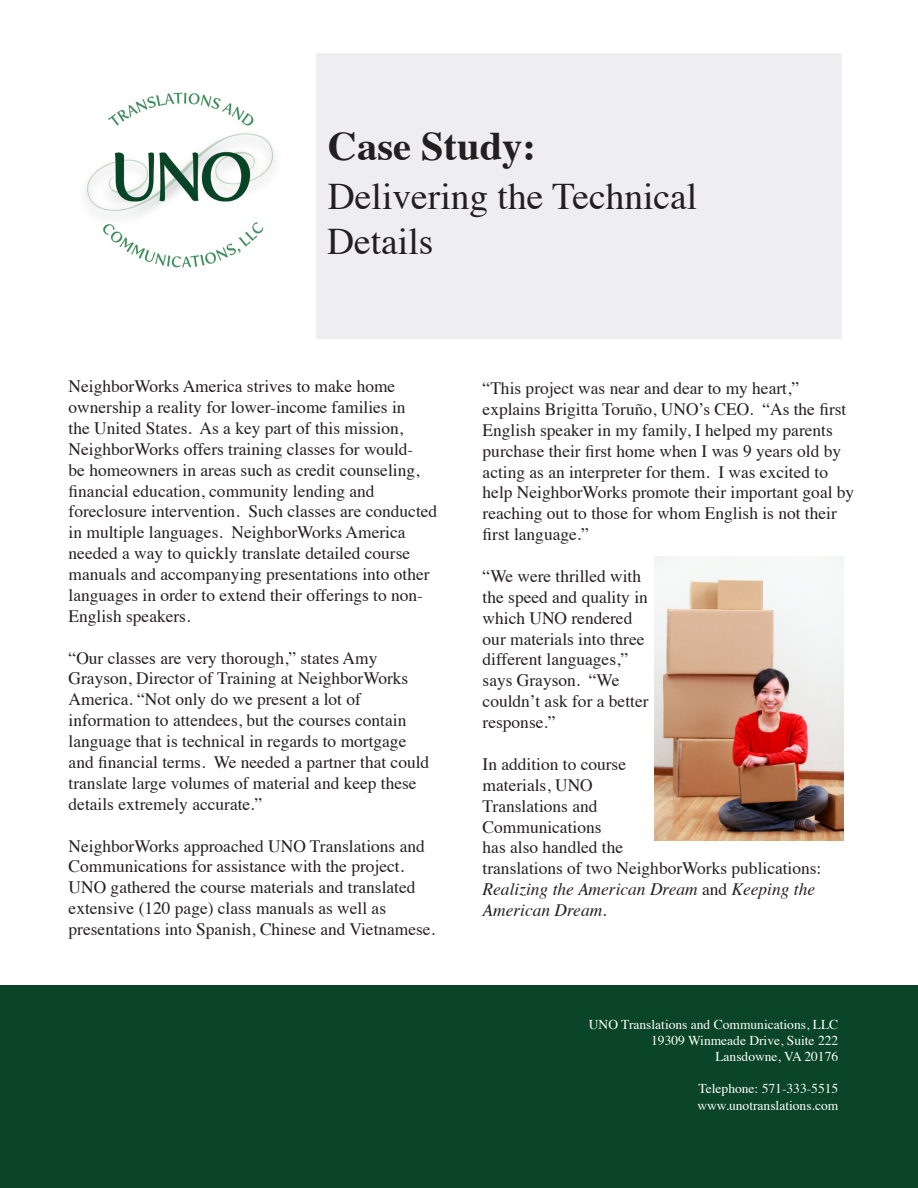
<style>
.page{position:relative;width:918px;height:1188px;background:#fff}
.page>*{position:absolute;margin:0;border:0;box-sizing:border-box;transform-origin:0 0}
.t1{font:700 40.5px "Times";color:#231f20}
.t2{font:37.5px "Times";color:#231f20}
.t3{font:17.4px/20.9px "Times";color:#231f20}
.t4{font:13.5px "Times";color:#fff}
.s1{font-style:italic}
</style>
<div class="page">
<div style="left:0;top:986px;width:918px;height:202px;background:#094526"></div>
<img style="left:86px;top:92px;width:189px;height:176px">
<div style="left:317px;top:54px;width:524px;height:284px;background:#eeedef"></div>
<div style="left:316px;top:53px;width:526px;height:286px;border:2px solid #edeced"></div>
<img style="left:654px;top:556px;width:190px;height:285px">
<p class="t1" style="left:328px;top:108px;width:210px">Case Study:</p>
<p class="t2" style="left:328px;top:161px;width:371px">Delivering the Technical</p>
<p class="t2" style="left:327px;top:206px;width:108px">Details</p>
<p class="t3" style="left:69px;top:374px;width:370px">NeighborWorks America strives to make home ownership a reality for lower-income families in<br>the United States. As a key part of this mission, NeighborWorks offers training classes for would-<br>be homeowners in areas such as credit counseling, financial education, community lending and foreclosure intervention. Such classes are conducted in multiple languages. NeighborWorks America needed a way to quickly translate detailed course manuals and accompanying presentations into other languages in order to extend their offerings to non-English speakers.</p>
<p class="t3" style="left:69px;top:646px;width:362px">“Our classes are very thorough,” states Amy Grayson, Director of Training at NeighborWorks America. “Not only do we present a lot of information to attendees, but the courses contain language that is technical in regards to mortgage and financial terms. We needed a partner that could translate large volumes of material and keep these details extremely accurate.”</p>
<p class="t3" style="left:69px;top:834px;width:358px">NeighborWorks approached UNO Translations and Communications for assistance with the project.<br>UNO gathered the course materials and translated extensive (120 page) class manuals as well as</p>
<p class="t3" style="left:69px;top:917px;width:368px">presentations into Spanish, Chinese and Vietnamese.</p>
<p class="t3" style="left:483px;top:376px;width:373px">“This project was near and dear to my heart,” explains Brigitta Toruño, UNO’s CEO. “As the first English speaker in my family, I helped my parents purchase their first home when I was 9 years old by acting as an interpreter for them. I was excited to help NeighborWorks promote their important goal by reaching out to those for whom English is not their first language.”</p>
<p class="t3" style="left:483px;top:564px;width:167px">“We were thrilled with the speed and quality in which UNO rendered our materials into three different languages,” says Grayson. “We couldn’t ask for a better response.”</p>
<p class="t3" style="left:483px;top:752px;width:340px">In addition to course<br>materials, UNO<br>Translations and<br>Communications<br>has also handled the<br>translations of two NeighborWorks publications:<br><span class="s1">Realizing the American Dream</span> and <span class="s1">Keeping the<br>American Dream</span>.</p>
<p class="t4" style="left:589px;top:1011px;width:251px">UNO Translations and Communications, LLC</p>
<p class="t4" style="left:651px;top:1028px;width:189px">19309 Winmeade Drive, Suite 222</p>
<p class="t4" style="left:715px;top:1044px;width:124px">Lansdowne, VA 20176</p>
<p class="t4" style="left:699px;top:1076px;width:141px">Telephone: 571-333-5515</p>
<p class="t4" style="left:697px;top:1092px;width:142px">www.unotranslations.com</p>
</div>
